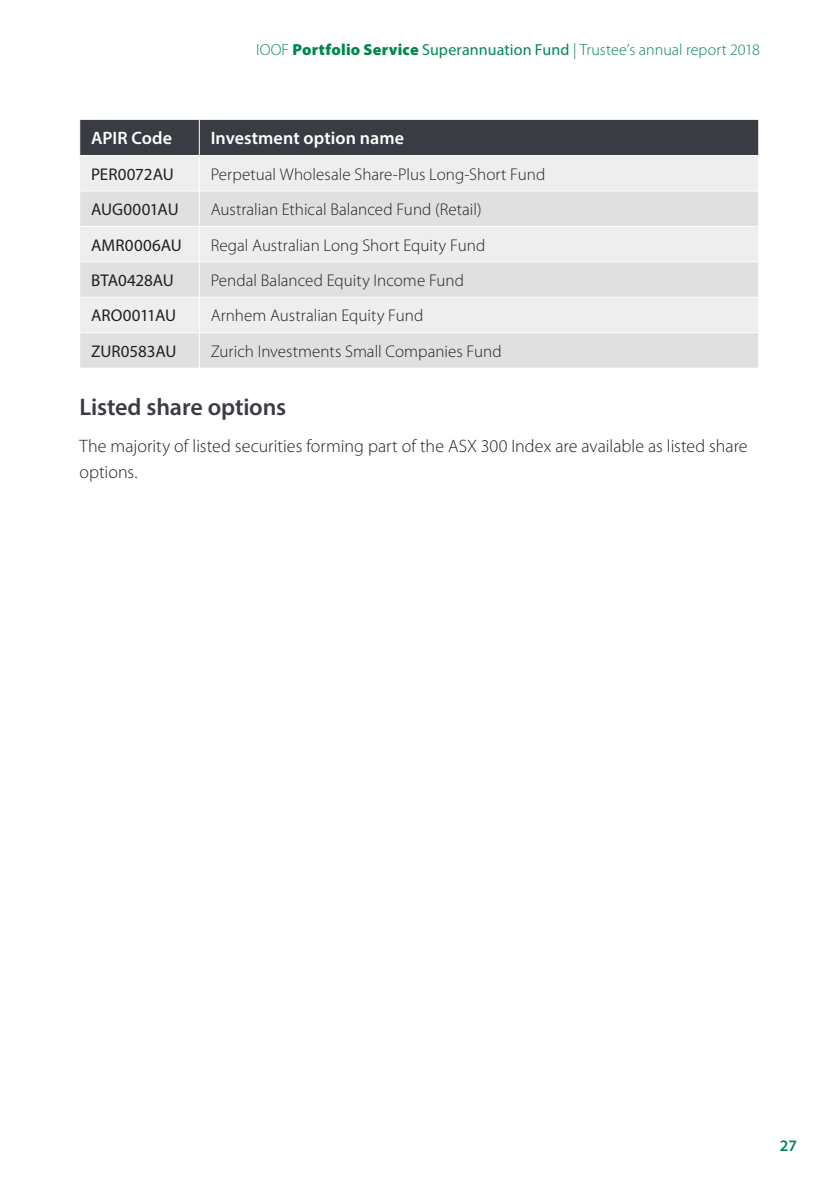
<style>
.page{position:relative;width:840px;height:1191px;background:#fff}
.page>*{position:absolute;margin:0;border:0;box-sizing:border-box;transform-origin:0 0}
._02_Subhead_2{font:600 24px "Myriad Pro";letter-spacing:-.005em;color:#393c43}
._07_Body_Text{font:300 18px/26px "Myriad Pro";color:#231f20}
._00_Table_Header{font:600 18px "Myriad Pro";letter-spacing:.005em;color:#fff}
._03_Table_Body_Text{font:300 17px "Myriad Pro";color:#231f20}
._03_Table_Body_Text-2{font:17px "Myriad Pro";color:#231f20}
.t1{font:300 16px "Myriad Pro";letter-spacing:.005em;color:#008751}
.t2{font:600 16px "Myriad Pro";color:#008751}
.s1{font-weight:900}
.s2{font-weight:400}
</style>
<div class="page">
<div style="left:80px;top:120px;width:678px;height:35px;background:#393c43"></div>
<div style="left:80px;top:156px;width:678px;height:34px;background:#eeeeef"></div>
<svg style="left:80px;top:192px;width:678px;height:176px;background:#e6e5e6"></svg>
<hr style="left:199px;top:120px;width:1px;height:35px;background:#fff">
<hr style="left:199px;top:156px;width:1px;height:35px;background:#fff">
<hr style="left:199px;top:191px;width:1px;height:35px;background:#fff">
<hr style="left:199px;top:227px;width:1px;height:35px;background:#fff">
<hr style="left:199px;top:262px;width:1px;height:35px;background:#fff">
<hr style="left:199px;top:297px;width:1px;height:35px;background:#fff">
<hr style="left:199px;top:333px;width:1px;height:35px;background:#fff">
<hr style="left:79px;top:226px;width:120px;height:1px;background:#fff">
<hr style="left:199px;top:226px;width:559px;height:1px;background:#fff">
<hr style="left:79px;top:261px;width:120px;height:1px;background:#fff">
<hr style="left:199px;top:261px;width:559px;height:1px;background:#fff">
<hr style="left:79px;top:297px;width:120px;height:1px;background:#fff">
<hr style="left:199px;top:297px;width:559px;height:1px;background:#fff">
<hr style="left:79px;top:332px;width:120px;height:1px;background:#fff">
<hr style="left:199px;top:332px;width:559px;height:1px;background:#fff">
<p class="t1" style="left:256px;top:40px;width:505px">IOOF <span class="s1">Portfolio Service</span> <span class="s2">Superannuation Fund</span> | Trustee’s annual report 2018</p>
<p class="_00_Table_Header" style="left:91px;top:127px;width:83px">APIR Code</p>
<p class="_00_Table_Header" style="left:210px;top:127px;width:195px">Investment option name</p>
<p class="_03_Table_Body_Text-2" style="left:91px;top:163px;width:84px">PER0072AU</p>
<p class="_03_Table_Body_Text" style="left:210px;top:164px;width:336px">Perpetual Wholesale Share-Plus Long-Short Fund</p>
<p class="_03_Table_Body_Text-2" style="left:91px;top:199px;width:89px">AUG0001AU</p>
<p class="_03_Table_Body_Text" style="left:210px;top:199px;width:272px">Australian Ethical Balanced Fund (Retail)</p>
<p class="_03_Table_Body_Text-2" style="left:91px;top:234px;width:92px">AMR0006AU</p>
<p class="_03_Table_Body_Text" style="left:210px;top:235px;width:276px">Regal Australian Long Short Equity Fund</p>
<p class="_03_Table_Body_Text-2" style="left:91px;top:270px;width:84px">BTA0428AU</p>
<p class="_03_Table_Body_Text" style="left:210px;top:270px;width:255px">Pendal Balanced Equity Income Fund</p>
<p class="_03_Table_Body_Text-2" style="left:91px;top:305px;width:87px">ARO0011AU</p>
<p class="_03_Table_Body_Text" style="left:210px;top:305px;width:214px">Arnhem Australian Equity Fund</p>
<p class="_03_Table_Body_Text-2" style="left:91px;top:341px;width:87px">ZUR0583AU</p>
<p class="_03_Table_Body_Text" style="left:210px;top:341px;width:292px">Zurich Investments Small Companies Fund</p>
<p class="_02_Subhead_2" style="left:79px;top:392px;width:208px">Listed share options</p>
<p class="_07_Body_Text" style="left:79px;top:433px;width:669px">The majority of listed securities forming part of the ASX 300 Index are available as listed share options.</p>
<p class="t2" style="left:779px;top:1135px;width:18px">27</p>
</div>
